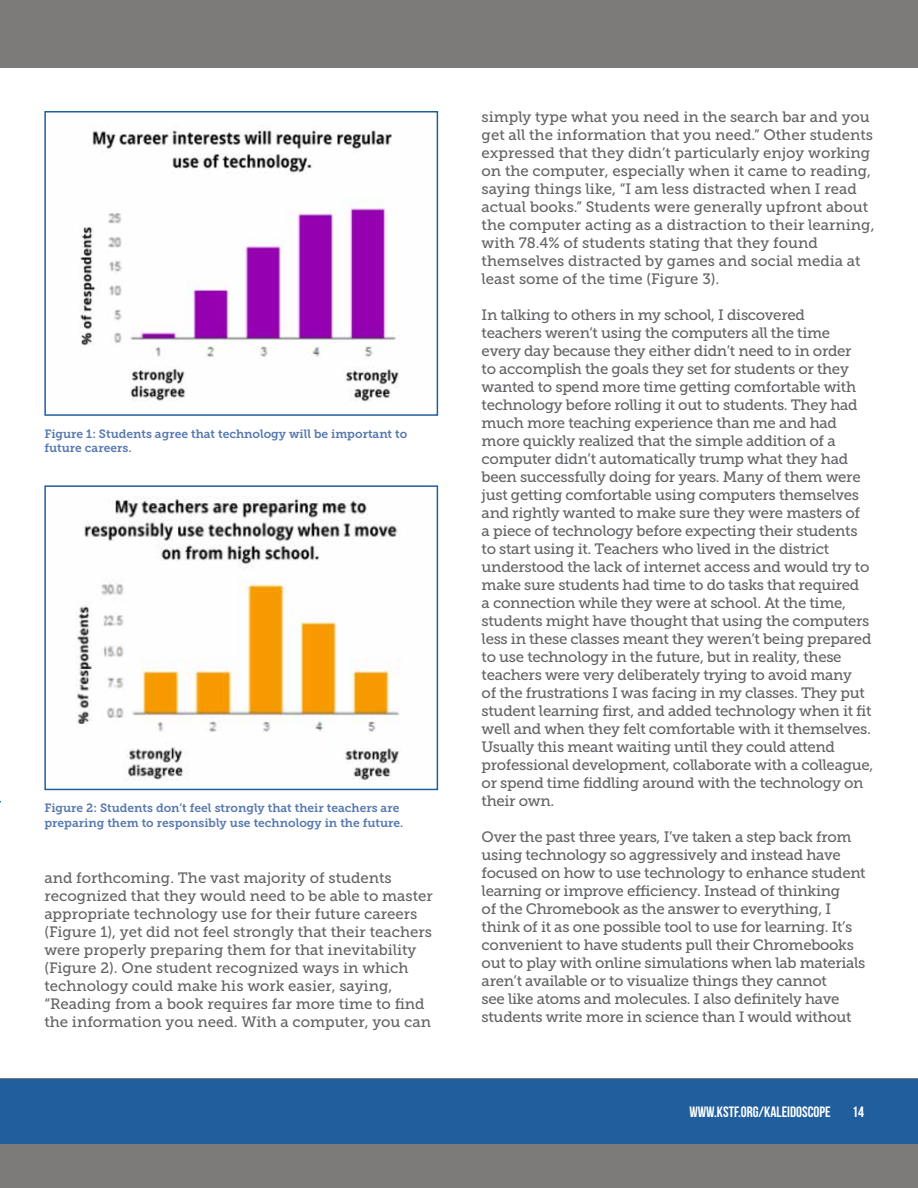
<style>
.page{position:relative;width:918px;height:1188px;background:#fff}
.page>*{position:absolute;margin:0;border:0;box-sizing:border-box;transform-origin:0 0}
.t1{font:15px/18px "Museo Slab 500";letter-spacing:-.02em;color:#636466}
.t2{font:15px/18px "Museo Slab 500";color:#636466}
.t3{font:15px "Bebas Neue";color:#fff}
.t4{font:12px/14.4px "Museo Slab 700";color:#5879b0}
</style>
<div class="page">
<div style="left:0;top:1078px;width:918px;height:110px;background:#7c7b7a"></div>
<div style="left:0;top:1079px;width:918px;height:65px;background:#215e9e"></div>
<div style="left:0;top:0;width:918px;height:68px;background:#7c7b7a"></div>
<img style="left:75px;top:496px;width:326px;height:285px">
<div style="left:44px;top:485px;width:394px;height:305px;border:2px solid #215e9e"></div>
<img style="left:80px;top:125px;width:319px;height:277px">
<div style="left:44px;top:111px;width:394px;height:305px;border:2px solid #215e9e"></div>
<p class="t4" style="left:44px;top:426px;width:364px">Figure 1: Students agree that technology will be important to future careers.</p>
<p class="t4" style="left:44px;top:801px;width:361px">Figure 2: Students don’t feel strongly that their teachers are preparing them to responsibly use technology in the future.</p>
<p class="t2" style="left:44px;top:869px;width:390px">and forthcoming. The vast majority of students recognized that they would need to be able to master appropriate technology use for their future careers (Figure 1), yet did not feel strongly that their teachers were properly preparing them for that inevitability (Figure 2). One student recognized ways in which technology could make his work easier, saying, “Reading from a book requires far more time to find the information you need. With a computer, you can</p>
<p class="t2" style="left:482px;top:108px;width:394px">simply type what you need in the search bar and you get all the information that you need.” Other students expressed that they didn’t particularly enjoy working on the computer, especially when it came to reading, saying things like, “I am less distracted when I read actual books.” Students were generally upfront about the computer acting as a distraction to their learning, with 78.4% of students stating that they found themselves distracted by games and social media at least some of the time (Figure 3).</p>
<p class="t1" style="left:482px;top:306px;width:393px">In talking to others in my school, I discovered<br>teachers weren’t using the computers all the time<br>every day because they either didn’t need to in order<br>to accomplish the goals they set for students or they wanted to spend more time getting comfortable with technology before rolling it out to students. They had much more teaching experience than me and had more quickly realized that the simple addition of a computer didn’t automatically trump what they had been successfully doing for years. Many of them were just getting comfortable using computers themselves and rightly wanted to make sure they were masters of<br>a piece of technology before expecting their students to start using it. Teachers who lived in the district understood the lack of internet access and would try to make sure students had time to do tasks that required<br>a connection while they were at school. At the time, students might have thought that using the computers less in these classes meant they weren’t being prepared to use technology in the future, but in reality, these teachers were very deliberately trying to avoid many<br>of the frustrations I was facing in my classes. They put student learning first, and added technology when it fit well and when they felt comfortable with it themselves.<br>Usually this meant waiting until they could attend professional development, collaborate with a colleague, or spend time fiddling around with the technology on their own.</p>
<p class="t1" style="left:482px;top:828px;width:386px">Over the past three years, I’ve taken a step back from using technology so aggressively and instead have focused on how to use technology to enhance student learning or improve efficiency. Instead of thinking<br>of the Chromebook as the answer to everything, I think of it as one possible tool to use for learning. It’s convenient to have students pull their Chromebooks out to play with online simulations when lab materials aren’t available or to visualize things they cannot<br>see like atoms and molecules. I also definitely have students write more in science than I would without</p>
<p class="t3" style="left:689px;top:1104px;width:143px">WWW.KSTF.ORG/KALEIDOSCOPE</p>
<p class="t3" style="left:852px;top:1104px;width:13px">14</p>
</div>
